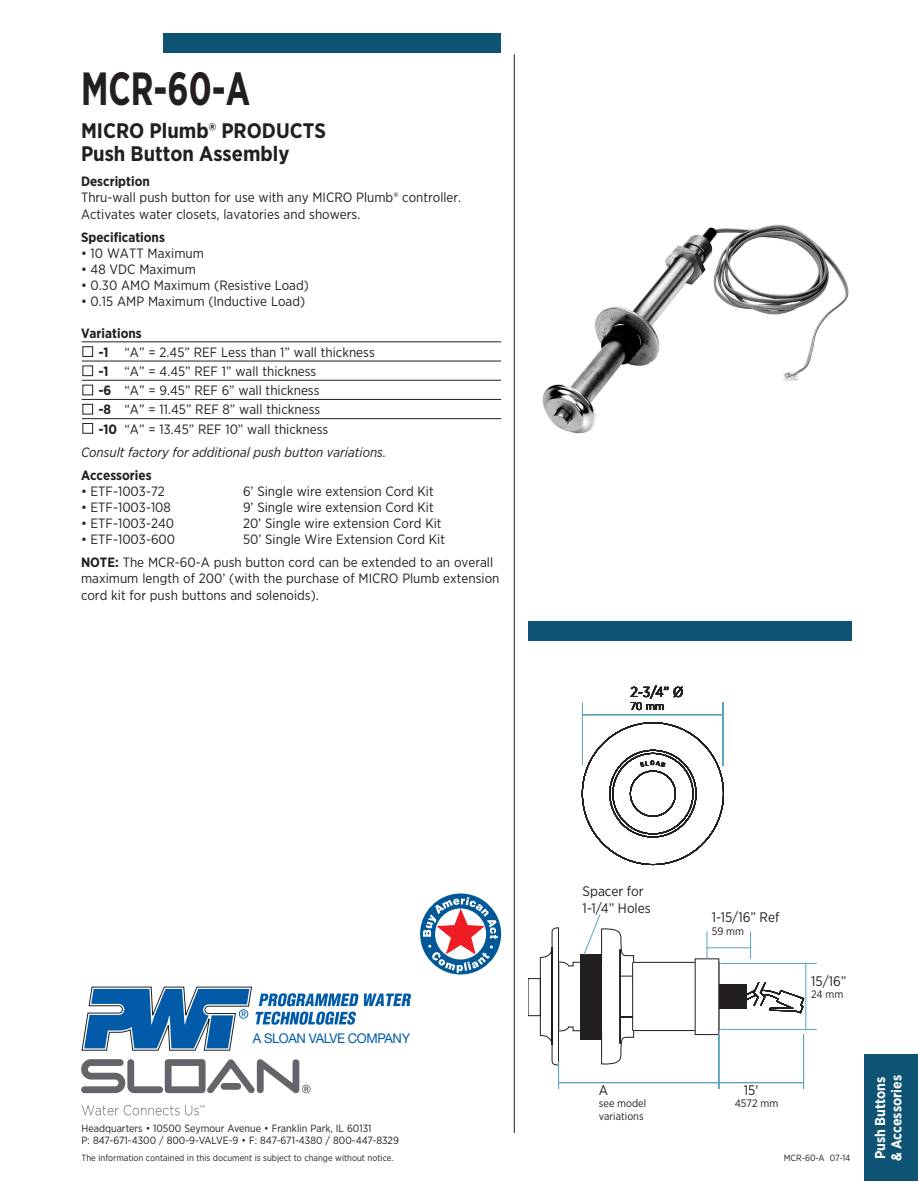
<style>
.page{position:relative;width:918px;height:1188px;background:#fff}
.page>*{position:absolute;margin:0;border:0;box-sizing:border-box;transform-origin:0 0}
._02_NUMBER{font:700 46.5px "Gotham Narrow";color:#231f20;scale:.78 1}
.Subtitle{font:700 21px "Gotham Narrow";color:#231f20}
.t1{font:14.4px "Gotham Narrow";color:#231f20}
.t2{font:700 14.25px/16.5px "Gotham Narrow";color:#fff}
.t3{font:13.8px/17px "Gotham Narrow";color:#231f20}
._04_BODY{font:13.5px/16.2px "Gotham Narrow";color:#231f20}
._05_CHART{font:13.5px "Gotham Narrow";color:#231f20}
._04_BODY-2{font:italic 13.5px "Gotham Narrow";color:#231f20}
._03_SUB{font:700 13.5px "Gotham Narrow";color:#231f20}
.t4{font:13.5px "Helvetica Neue LT";letter-spacing:-.03em;color:#015ba9}
.t5{font:11.25px "Gotham Narrow";color:#231f20}
.t6{font:10.8px/12.3px "Gotham Narrow";color:#231f20}
.t7{font:10.5px/12.6px "Gotham Narrow";color:#231f20}
.t8{font:9px "Gotham Narrow";color:#231f20}
.s1{font-weight:700}
</style>
<div class="page">
<div style="left:163px;top:33px;width:338px;height:20px;background:#0f5374"></div>
<div style="left:528px;top:621px;width:324px;height:19px;background:#0f5374"></div>
<hr style="left:514px;top:54px;width:1px;height:1079px;background:#231f20">
<div style="left:864px;top:1055px;width:54px;height:126px;background:#0f5374"></div>
<svg style="left:82px;top:987px;width:329px;height:64px"></svg>
<svg style="left:82px;top:1059px;width:229px;height:35px"></svg>
<svg style="left:82px;top:1105px;width:123px;height:10px"></svg>
<div style="left:630px;top:771px;width:46px;height:46px;border:1px solid #231f20;border-radius:50%"></div>
<div style="left:613px;top:753px;width:80px;height:81px;border:1px solid #231f20;border-radius:50%"></div>
<hr style="left:723px;top:702px;width:1px;height:63px;background:#5ba4c0">
<hr style="left:582px;top:714px;width:141px;height:1px;background:#5ba4c0">
<hr style="left:582px;top:702px;width:1px;height:63px;background:#5ba4c0">
<hr style="left:721px;top:1029px;width:96px;height:1px;background:#5ba4c0">
<hr style="left:721px;top:963px;width:96px;height:1px;background:#5ba4c0">
<hr style="left:805px;top:962px;width:1px;height:67px;background:#5ba4c0">
<svg style="left:540px;top:914px;width:265px;height:175px"></svg>
<div style="left:528px;top:978px;width:13px;height:38px;border:1px solid #231f20"></div>
<img style="left:542px;top:224px;width:307px;height:210px">
<hr style="left:82px;top:341px;width:419px;height:1px;background:#231f20">
<hr style="left:82px;top:361px;width:419px;height:1px;background:#231f20">
<hr style="left:82px;top:380px;width:419px;height:1px;background:#231f20">
<hr style="left:82px;top:399px;width:419px;height:1px;background:#231f20">
<hr style="left:82px;top:418px;width:419px;height:1px;background:#231f20">
<div style="left:82px;top:346px;width:11px;height:11px;border:1px solid #231f20"></div>
<div style="left:82px;top:366px;width:11px;height:10px;border:1px solid #231f20"></div>
<div style="left:82px;top:385px;width:11px;height:10px;border:1px solid #231f20"></div>
<div style="left:82px;top:404px;width:11px;height:10px;border:1px solid #231f20"></div>
<div style="left:82px;top:423px;width:11px;height:11px;border:1px solid #231f20"></div>
<div style="left:420px;top:894px;width:81px;height:81px;background:#005898;border-radius:50%"></div>
<svg style="left:423px;top:897px;width:75px;height:76px"></svg>
<p class="_02_NUMBER" style="left:81px;top:58px;width:219px">MCR-60-A</p>
<p class="Subtitle" style="left:81px;top:117px;width:247px">MICRO Plumb® PRODUCTS</p>
<p class="Subtitle" style="left:81px;top:140px;width:210px">Push Button Assembly</p>
<p class="_03_SUB" style="left:81px;top:173px;width:70px">Description</p>
<p class="_04_BODY" style="left:81px;top:189px;width:382px">Thru-wall push button for use with any MICRO Plumb® controller.<br>Activates water closets, lavatories and showers.</p>
<p class="_03_SUB" style="left:81px;top:228px;width:85px">Specifications</p>
<p class="_04_BODY" style="left:81px;top:245px;width:125px">• 10 WATT Maximum</p>
<p class="_04_BODY" style="left:81px;top:261px;width:116px">• 48 VDC Maximum</p>
<p class="_04_BODY" style="left:81px;top:277px;width:229px">• 0.30 AMO Maximum (Resistive Load)</p>
<p class="_04_BODY" style="left:81px;top:293px;width:226px">• 0.15 AMP Maximum (Inductive Load)</p>
<p class="_03_SUB" style="left:81px;top:324px;width:62px">Variations</p>
<p class="_05_CHART" style="left:98px;top:344px;width:278px"><span class="s1">-1</span> “A” = 2.45” REF Less than 1” wall thickness</p>
<p class="_05_CHART" style="left:98px;top:363px;width:220px"><span class="s1">-1</span> “A” = 4.45” REF 1” wall thickness</p>
<p class="_05_CHART" style="left:98px;top:382px;width:223px"><span class="s1">-6</span> “A” = 9.45” REF 6” wall thickness</p>
<p class="_05_CHART" style="left:98px;top:401px;width:223px"><span class="s1">-8</span> “A” = 11.45” REF 8” wall thickness</p>
<p class="_05_CHART" style="left:98px;top:421px;width:231px"><span class="s1">-10</span> “A” = 13.45” REF 10” wall thickness</p>
<p class="_04_BODY-2" style="left:81px;top:443px;width:307px">Consult factory for additional push button variations.</p>
<p class="_03_SUB" style="left:81px;top:466px;width:72px">Accessories</p>
<p class="_04_BODY" style="left:81px;top:483px;width:85px">• ETF-1003-72</p>
<p class="_04_BODY" style="left:243px;top:483px;width:192px">6’ Single wire extension Cord Kit</p>
<p class="_04_BODY" style="left:81px;top:499px;width:91px">• ETF-1003-108</p>
<p class="_04_BODY" style="left:243px;top:499px;width:192px">9’ Single wire extension Cord Kit</p>
<p class="_04_BODY" style="left:81px;top:515px;width:95px">• ETF-1003-240</p>
<p class="_04_BODY" style="left:243px;top:515px;width:200px">20’ Single wire extension Cord Kit</p>
<p class="_04_BODY" style="left:81px;top:531px;width:96px">• ETF-1003-600</p>
<p class="_04_BODY" style="left:243px;top:531px;width:204px">50’ Single Wire Extension Cord Kit</p>
<p class="_04_BODY" style="left:81px;top:554px;width:420px"><span class="s1">NOTE:</span> The MCR-60-A push button cord can be extended to an overall maximum length of 200’ (with the purchase of MICRO Plumb extension cord kit for push buttons and solenoids).</p>
<p class="t4" style="left:253px;top:1030px;width:159px">A SLOAN VALVE COMPANY</p>
<p class="t7" style="left:82px;top:1121px;width:319px">Headquarters • 10500 Seymour Avenue • Franklin Park, IL 60131<br>P: 847-671-4300 / 800-9-VALVE-9 • F: 847-671-4380 / 800-447-8329</p>
<p class="t8" style="left:82px;top:1153px;width:314px">The information contained in this document is subject to change without notice.</p>
<p class="t1" style="left:630px;top:683px;width:55px">2-3/4” Ø</p>
<p class="t5" style="left:630px;top:699px;width:35px">70 mm</p>
<p class="t3" style="left:583px;top:883px;width:70px">Spacer for<br>1-1/4” Holes</p>
<p class="t3" style="left:599px;top:1081px;width:11px">A</p>
<p class="t6" style="left:599px;top:1097px;width:49px">see model variations</p>
<p class="t3" style="left:712px;top:909px;width:69px">1-15/16” Ref</p>
<p class="t6" style="left:712px;top:925px;width:34px">59 mm</p>
<p class="t3" style="left:811px;top:972px;width:37px">15/16”</p>
<p class="t6" style="left:811px;top:988px;width:34px">24 mm</p>
<p class="t3" style="left:744px;top:1082px;width:16px">15'</p>
<p class="t6" style="left:735px;top:1097px;width:45px">4572 mm</p>
<p class="t8" style="left:784px;top:1152px;width:68px">MCR-60-A 07-14</p>
<p class="t2" style="left:872px;top:1161px;width:87px;rotate:-90deg">Push Buttons &amp; Accessories</p>
</div>
